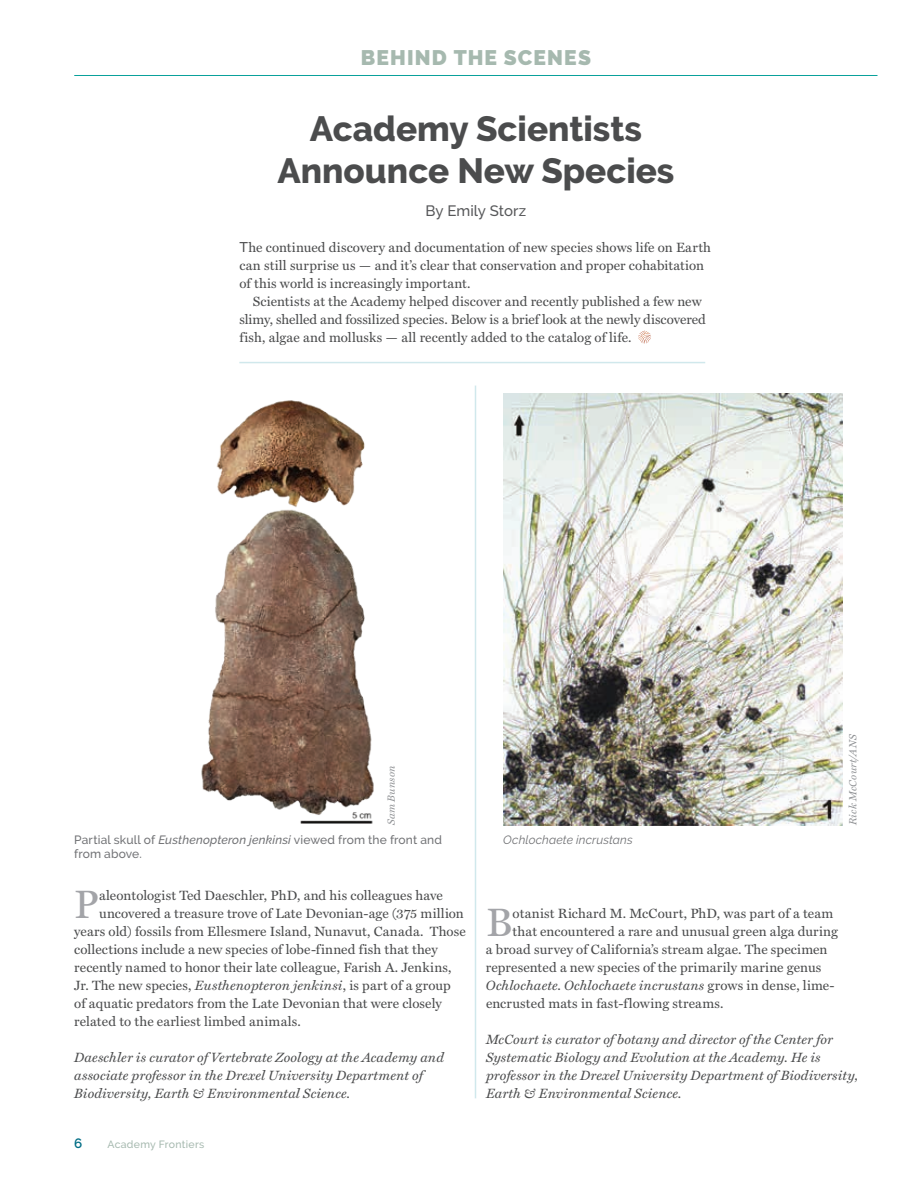
<style>
.page{position:relative;width:918px;height:1188px;background:#fff}
.page>*{position:absolute;margin:0;border:0;box-sizing:border-box;transform-origin:0 0}
.t1{font:39.9px "Miller Text Roman";color:#a3a4a8}
.t2{font:800 34.95px/42px "Raleway";color:#4b4c4d;text-align:center}
.t3{font:900 21px "Raleway";letter-spacing:.055em;color:#a6b9af}
.t4{font:500 15px "Raleway";color:#57585a}
.t5{font:13.5px/18px "Miller Text Roman";letter-spacing:.01em;color:#4b4c4d}
.t6{font:italic 13.5px/18px "Miller Text";letter-spacing:.015em;color:#4b4c4d}
.t7{font:600 13.5px "Raleway";color:#016d85}
.t8{font:500 12px/14.4px "Raleway";letter-spacing:.01em;color:#717275}
.t9{font:italic 12px "Raleway";letter-spacing:.015em;color:#717275}
.t10{font:italic 10.5px "Miller Text";letter-spacing:.02em;color:#919396}
.t11{font:500 10.5px "Raleway";letter-spacing:.025em;color:#a6b9af}
.s1{font-family:"Raleway";font-weight:500;font-size:13.95px}
.s2{font-style:italic}
.s3{font-family:"Miller Text";font-style:italic}
.s4{font-family:"Miller Text Roman";font-style:normal}
</style>
<div class="page">
<hr style="left:74px;top:75px;width:804px;height:1px;background:#0aa19b">
<svg style="left:638px;top:331px;width:13px;height:13px"></svg>
<hr style="left:475px;top:386px;width:1px;height:712px;background:#d0e8ec">
<hr style="left:239px;top:362px;width:466px;height:1px;background:#d0e8ec">
<img style="left:201px;top:400px;width:173px;height:424px">
<img style="left:503px;top:393px;width:339px;height:432px">
<h3 class="t3" style="left:361px;top:46px;width:232px">BEHIND THE SCENES</h3>
<h2 class="t2" style="left:277px;top:108px;width:399px">Academy Scientists<br>Announce New Species</h2>
<p class="t4" style="left:426px;top:202px;width:102px">By Emily Storz</p>
<p class="t5" style="left:239px;top:238px;width:473px"><span class="s1">T</span>he continued discovery and documentation of new species shows life on Earth can still surprise us — and it’s clear that conservation and proper cohabitation of this world is increasingly important.</p>
<p class="t5" style="left:239px;top:292px;width:468px;text-indent:14px">Scientists at the Academy helped discover and recently published a few new slimy, shelled and fossilized species. Below is a brief look at the newly discovered fish, algae and mollusks — all recently added to the catalog of life.</p>
<p class="t10" style="left:385px;top:825px;width:61px;rotate:-90deg">Sam Bunson</p>
<p class="t8" style="left:74px;top:832px;width:369px">Partial skull of <span class="s2">Eusthenopteron jenkinsi</span> viewed from the front and from above.</p>
<p class="t9" style="left:503px;top:832px;width:131px">Ochlochaete incrustans</p>
<p class="t10" style="left:847px;top:825px;width:93px;rotate:-90deg">Rick McCourt/ANS</p>
<h1 class="t1" style="left:74px;top:881px;width:26px">P</h1>
<p class="t5" style="left:99px;top:886px;width:345px">aleontologist Ted Daeschler, PhD, and his colleagues have</p>
<p class="t5" style="left:99px;top:904px;width:366px">uncovered a treasure trove of Late Devonian-age (375 million</p>
<p class="t5" style="left:74px;top:922px;width:393px">years old) fossils from Ellesmere Island, Nunavut, Canada. Those</p>
<p class="t5" style="left:74px;top:940px;width:365px">collections include a new species of lobe-finned fish that they</p>
<p class="t5" style="left:74px;top:958px;width:379px">recently named to honor their late colleague, Farish A. Jenkins,</p>
<p class="t5" style="left:74px;top:976px;width:378px">Jr. The new species, <span class="s3">Eusthenopteron jenkinsi</span>, is part of a group</p>
<p class="t5" style="left:74px;top:994px;width:369px">of aquatic predators from the Late Devonian that were closely</p>
<p class="t5" style="left:74px;top:1012px;width:228px">related to the earliest limbed animals.</p>
<p class="t6" style="left:74px;top:1048px;width:371px">Daeschler is curator of Vertebrate Zoology at the Academy and associate professor in the Drexel University Department of<br>Biodiversity, Earth &amp; Environmental Science.</p>
<p class="t7" style="left:74px;top:1135px;width:10px">6</p>
<p class="t11" style="left:107px;top:1138px;width:98px">Academy Frontiers</p>
<h1 class="t1" style="left:486px;top:899px;width:28px">B</h1>
<p class="t5" style="left:513px;top:904px;width:322px">otanist Richard M. McCourt, PhD, was part of a team</p>
<p class="t5" style="left:513px;top:922px;width:327px">that encountered a rare and unusual green alga during</p>
<p class="t5" style="left:486px;top:940px;width:343px">a broad survey of California’s stream algae. The specimen</p>
<p class="t5" style="left:486px;top:958px;width:337px">represented a new species of the primarily marine genus</p>
<p class="t6" style="left:486px;top:976px;width:350px">Ochlochaete<span class="s4">.</span> Ochlochaete incrustans <span class="s4">grows in dense, lime-</span></p>
<p class="t5" style="left:486px;top:994px;width:239px">encrusted mats in fast-flowing streams.</p>
<p class="t6" style="left:486px;top:1030px;width:373px">McCourt is curator of botany and director of the Center for Systematic Biology and Evolution at the Academy. He is professor in the Drexel University Department of Biodiversity, Earth &amp; Environmental Science.</p>
</div>
